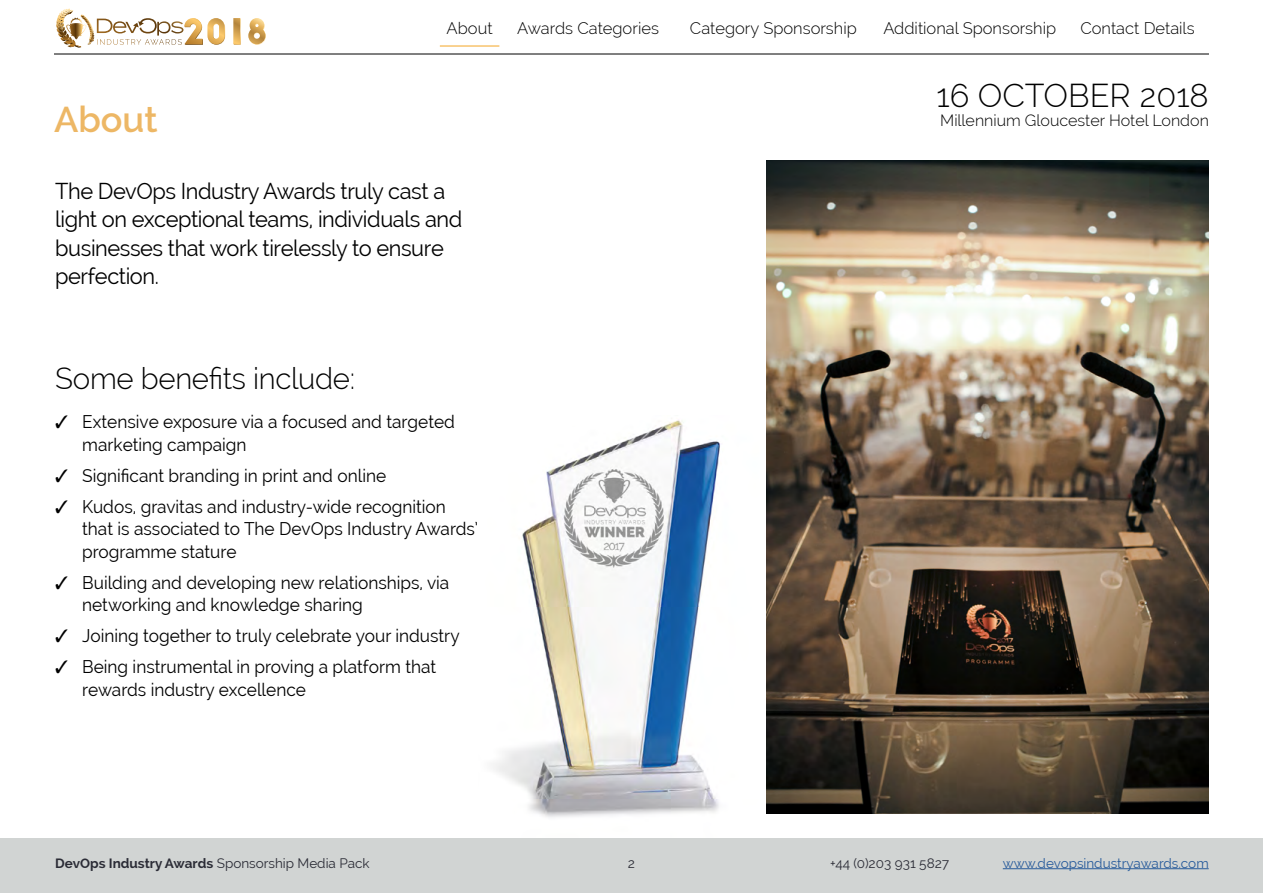
<style>
.page{position:relative;width:1263px;height:893px;background:#fff}
.page>*{position:absolute;margin:0;border:0;box-sizing:border-box;transform-origin:0 0}
.t1{font:600 36px "Raleway";color:#edb765}
.t2{font:300 32.4px "Raleway";color:#000}
.t3{font:300 30px "Raleway";letter-spacing:-.01em;color:#000}
.t4{font:22.5px/28.5px "Raleway";letter-spacing:-.02em;color:#000}
.t5{font:18px/22.5px "Raleway";color:#000;scale:.96 1}
.t6{font:300 16.5px "Raleway";color:#000}
.t7{font:300 16.05px "Raleway";color:#000}
.t8{font:700 13.5px "Raleway";color:#2b2c36}
.t9{font:13.5px "Raleway";color:#275b9b}
.t10{font:13.5px "Raleway";color:#2b2c36}
.s1{font-weight:400}
</style>
<div class="page">
<div style="left:0;top:839px;width:1263px;height:54px;background:#d1d4d3"></div>
<hr style="left:1003px;top:868px;width:206px;height:1px;background:#275b9b">
<svg style="left:56px;top:9px;width:210px;height:39px"></svg>
<hr style="left:54px;top:54px;width:1155px;height:1px;background:#000">
<img style="left:493px;top:420px;width:227px;height:398px">
<hr style="left:440px;top:45px;width:59px;height:2px;background:#f8c36d">
<img style="left:766px;top:161px;width:443px;height:653px">
<h1 class="t1" style="left:54px;top:98px;width:105px">About</h1>
<p class="t6" style="left:447px;top:18px;width:48px">About</p>
<p class="t6" style="left:517px;top:18px;width:143px">Awards Categories</p>
<p class="t6" style="left:690px;top:18px;width:168px">Category Sponsorship</p>
<p class="t6" style="left:883px;top:18px;width:174px">Additional Sponsorship</p>
<p class="t6" style="left:1080px;top:18px;width:116px">Contact Details</p>
<h2 class="t2" style="left:936px;top:77px;width:274px">16 OCTOBER 2018</h2>
<p class="t7" style="left:940px;top:111px;width:270px">Millennium Gloucester Hotel London</p>
<p class="t4" style="left:55px;top:177px;width:409px">The DevOps Industry Awards truly cast a light on exceptional teams, individuals and businesses that work tirelessly to ensure perfection.</p>
<h3 class="t3" style="left:55px;top:360px;width:301px">Some benefits include:</h3>
<p class="t5" style="left:82px;top:410px;width:390px;text-indent:-27px">✓ Extensive exposure via a focused and targeted marketing campaign</p>
<p class="t5" style="left:55px;top:464px;width:346px">✓ Significant branding in print and online</p>
<p class="t5" style="left:82px;top:495px;width:414px;text-indent:-27px">✓ Kudos, gravitas and industry-wide recognition that is associated to The DevOps Industry Awards’ programme stature</p>
<p class="t5" style="left:82px;top:571px;width:384px;text-indent:-27px">✓ Building and developing new relationships, via networking and knowledge sharing</p>
<p class="t5" style="left:55px;top:624px;width:423px">✓ Joining together to truly celebrate your industry</p>
<p class="t5" style="left:82px;top:655px;width:370px;text-indent:-27px">✓ Being instrumental in proving a platform that rewards industry excellence</p>
<p class="t8" style="left:55px;top:855px;width:316px">DevOps Industry Awards <span class="s1">Sponsorship Media Pack</span></p>
<p class="t10" style="left:628px;top:855px;width:9px">2</p>
<p class="t10" style="left:830px;top:855px;width:121px">+44 (0)203 931 5827</p>
<p class="t9" style="left:1003px;top:855px;width:207px">www.devopsindustryawards.com</p>
</div>
